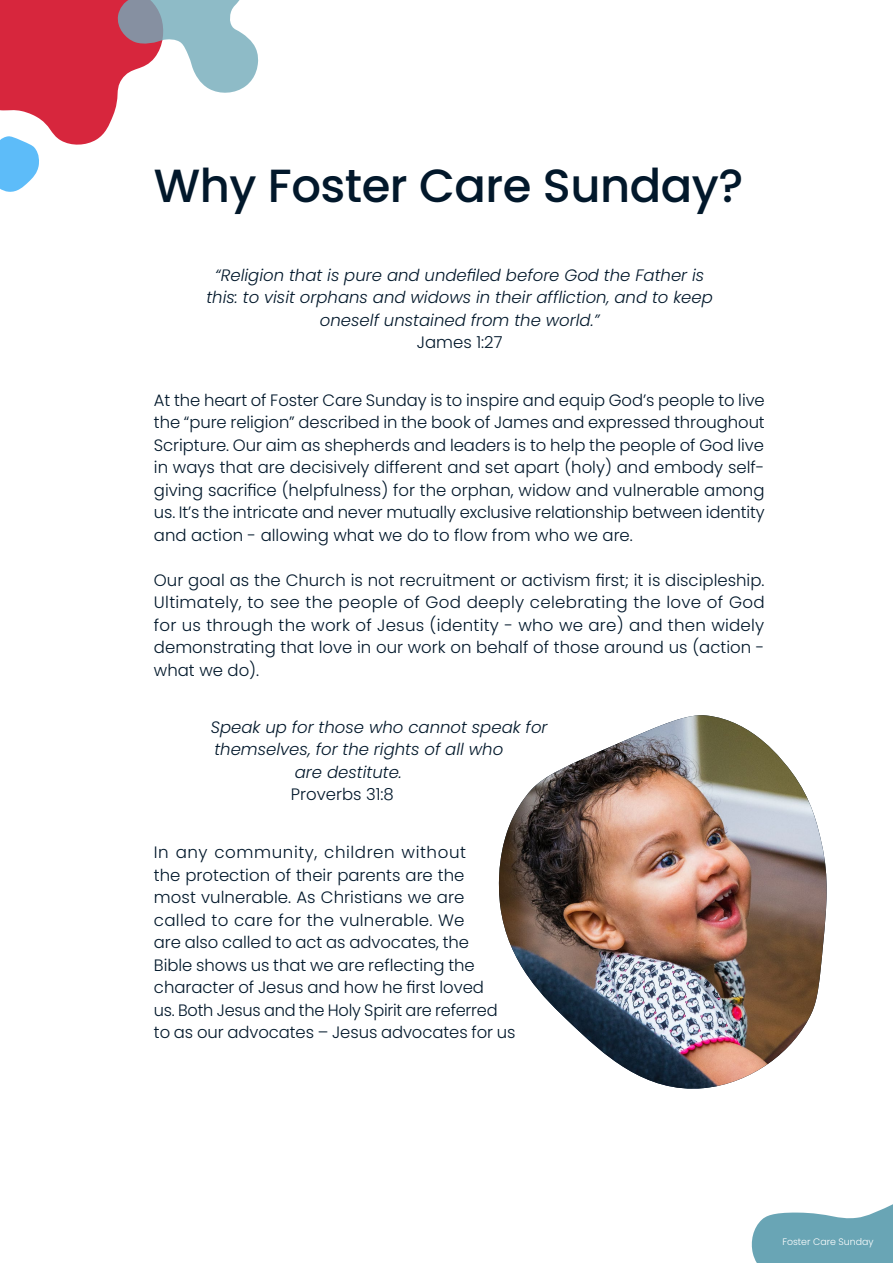
<style>
.page{position:relative;width:893px;height:1263px;background:#fff}
.page>*{position:absolute;margin:0;border:0;box-sizing:border-box;transform-origin:0 0}
.t1{font:500 46.5px "Poppins";letter-spacing:-.01em;color:#02182b}
.t2{font:300 16.5px/22.5px "Poppins";color:#02182b;text-align:justify}
.t3{font:italic 300 16.5px/22.5px "Poppins";color:#02182b;text-align:center}
.t4{font:300 9.45px "Poppins";color:#fff}
</style>
<div class="page">
<svg style="left:0;top:0;width:259px;height:192px"></svg>
<img style="left:499px;top:715px;width:328px;height:374px">
<svg style="left:751px;top:1204px;width:142px;height:59px"></svg>
<h1 class="t1" style="left:154px;top:159px;width:591px">Why Foster Care Sunday?</h1>
<p class="t3" style="left:206px;top:264px;width:508px">“Religion that is pure and undefiled before God the Father is this: to visit orphans and widows in their affliction, and to keep oneself unstained from the world.”</p>
<p class="t2" style="left:417px;top:331px;width:87px">James 1:27</p>
<p class="t2" style="left:154px;top:389px;width:612px">At the heart of Foster Care Sunday is to inspire and equip God’s people to live the “pure religion” described in the book of James and expressed throughout Scripture. Our aim as shepherds and leaders is to help the people of God live in ways that are decisively different and set apart (holy) and embody self&shy;giving sacrifice (helpfulness) for the orphan, widow and vulnerable among us. It’s the intricate and never mutually exclusive relationship between identity and action - allowing what we do to flow from who we are.</p>
<p class="t2" style="left:154px;top:569px;width:612px">Our goal as the Church is not recruitment or activism first; it is discipleship.<br>Ultimately, to see the people of God deeply celebrating the love of God for us through the work of Jesus (identity - who we are) and then widely demonstrating that love in our work on behalf of those around us (action - what we do).</p>
<p class="t3" style="left:211px;top:716px;width:338px">Speak up for those who cannot speak for</p>
<p class="t3" style="left:214px;top:738px;width:290px">themselves, for the rights of all who</p>
<p class="t3" style="left:295px;top:761px;width:109px">are destitute.</p>
<p class="t2" style="left:291px;top:783px;width:105px">Proverbs 31:8</p>
<p class="t2" style="left:154px;top:841px;width:363px;text-align:left">In any community, children without<br>the protection of their parents are the<br>most vulnerable. As Christians we are called to care for the vulnerable. We<br>are also called to act as advocates, the<br>Bible shows us that we are reflecting the character of Jesus and how he first loved<br>us. Both Jesus and the Holy Spirit are referred to as our advocates – Jesus advocates for us</p>
<p class="t4" style="left:782px;top:1236px;width:93px">Foster Care Sunday</p>
</div>
